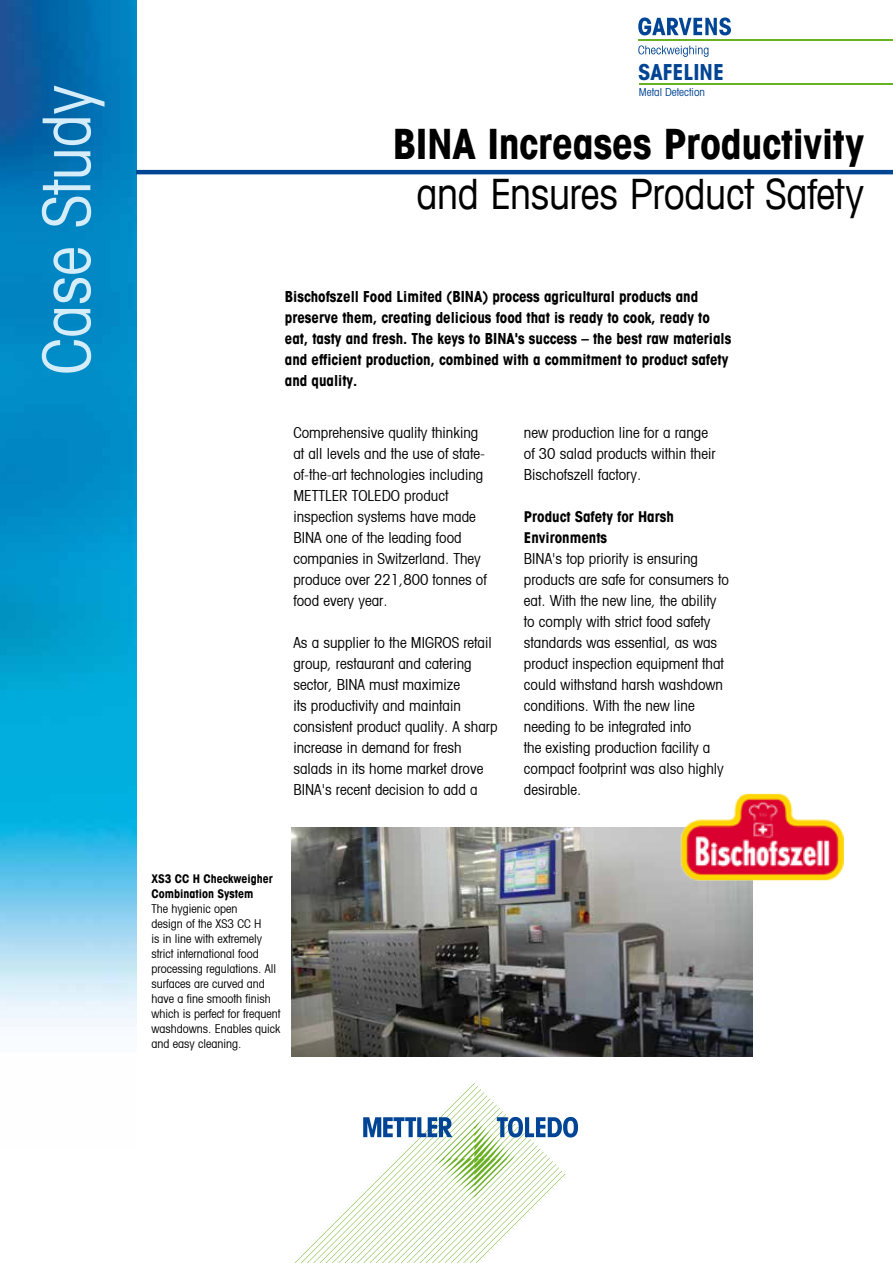
<style>
.page{position:relative;width:893px;height:1263px;background:#fff}
.page>*{position:absolute;margin:0;border:0;box-sizing:border-box;transform-origin:0 0}
.t1{font:condensed 66px "Avant Garde";color:#d5edfa}
.t2{font:700 condensed 42px "Avant Garde Com";letter-spacing:-.005em;color:#000}
.t3{font:condensed 42px "Avant Garde Com";letter-spacing:-.005em;color:#000}
.t4{font:700 condensed 22.05px "Avant Garde Com";color:#004494}
.t5{font:condensed 15px/21px "Avant Garde";color:#000}
.t6{font:700 condensed 15px/21px "Avant Garde";color:#000}
.t7{font:700 condensed 15px/21px "Avant Garde Com";color:#000}
.t8{font:condensed 12px/15px "Avant Garde";color:#000}
.t9{font:700 condensed 12px/15px "Avant Garde Com";color:#000}
.t10{font:condensed 11.1px "Avant Garde Com";color:#004494}
</style>
<div class="page">
<img style="left:0;top:0;width:136px;height:1027px">
<hr style="left:136px;top:170px;width:757px;height:4px;background:#004494">
<svg style="left:295px;top:1083px;width:283px;height:180px"></svg>
<img style="left:292px;top:827px;width:461px;height:230px">
<img style="left:679px;top:793px;width:165px;height:88px">
<svg style="left:638px;top:18px;width:93px;height:17px"></svg>
<svg style="left:638px;top:45px;width:70px;height:12px"></svg>
<hr style="left:638px;top:40px;width:255px;height:1px;background:#6ab023">
<hr style="left:639px;top:83px;width:254px;height:1px;background:#6ab023">
<h1 class="t1" style="left:26px;top:375px;width:291px;rotate:-90deg">Case Study</h1>
<h3 class="t4" style="left:638px;top:58px;width:87px">SAFELINE</h3>
<p class="t10" style="left:639px;top:85px;width:68px">Metal Detection</p>
<h2 class="t2" style="left:393px;top:117px;width:473px">BINA Increases Productivity</h2>
<h2 class="t3" style="left:416px;top:168px;width:449px">and Ensures Product Safety</h2>
<p class="t6" style="left:285px;top:286px;width:448px">Bischofszell Food Limited (BINA) process agricultural products and preserve them, creating delicious food that is ready to cook, ready to eat, tasty and fresh. The keys to BINA's success – the best raw materials and efficient production, combined with a commitment to product safety and quality.</p>
<p class="t5" style="left:293px;top:422px;width:195px">Comprehensive quality thinking at all levels and the use of state&shy;of-the-art technologies including<br>METTLER TOLEDO product inspection systems have made<br>BINA one of the leading food companies in Switzerland. They produce over 221,800 tonnes of food every year.</p>
<p class="t5" style="left:293px;top:632px;width:206px">As a supplier to the MIGROS retail group, restaurant and catering sector, BINA must maximize<br>its productivity and maintain consistent product quality. A sharp increase in demand for fresh salads in its home market drove<br>BINA's recent decision to add a</p>
<p class="t5" style="left:524px;top:422px;width:193px">new production line for a range of 30 salad products within their<br>Bischofszell factory.</p>
<p class="t7" style="left:524px;top:506px;width:151px">Product Safety for Harsh<br>Environments</p>
<p class="t5" style="left:524px;top:548px;width:206px">BINA's top priority is ensuring products are safe for consumers to eat. With the new line, the ability to comply with strict food safety standards was essential, as was product inspection equipment that could withstand harsh washdown conditions. With the new line needing to be integrated into<br>the existing production facility a compact footprint was also highly desirable.</p>
<p class="t9" style="left:151px;top:871px;width:123px">XS3 CC H Checkweigher<br>Combination System</p>
<p class="t8" style="left:151px;top:901px;width:131px">The hygienic open<br>design of the XS3 CC H<br>is in line with extremely strict international food processing regulations. All surfaces are curved and have a fine smooth finish which is perfect for frequent washdowns. Enables quick and easy cleaning.</p>
</div>
